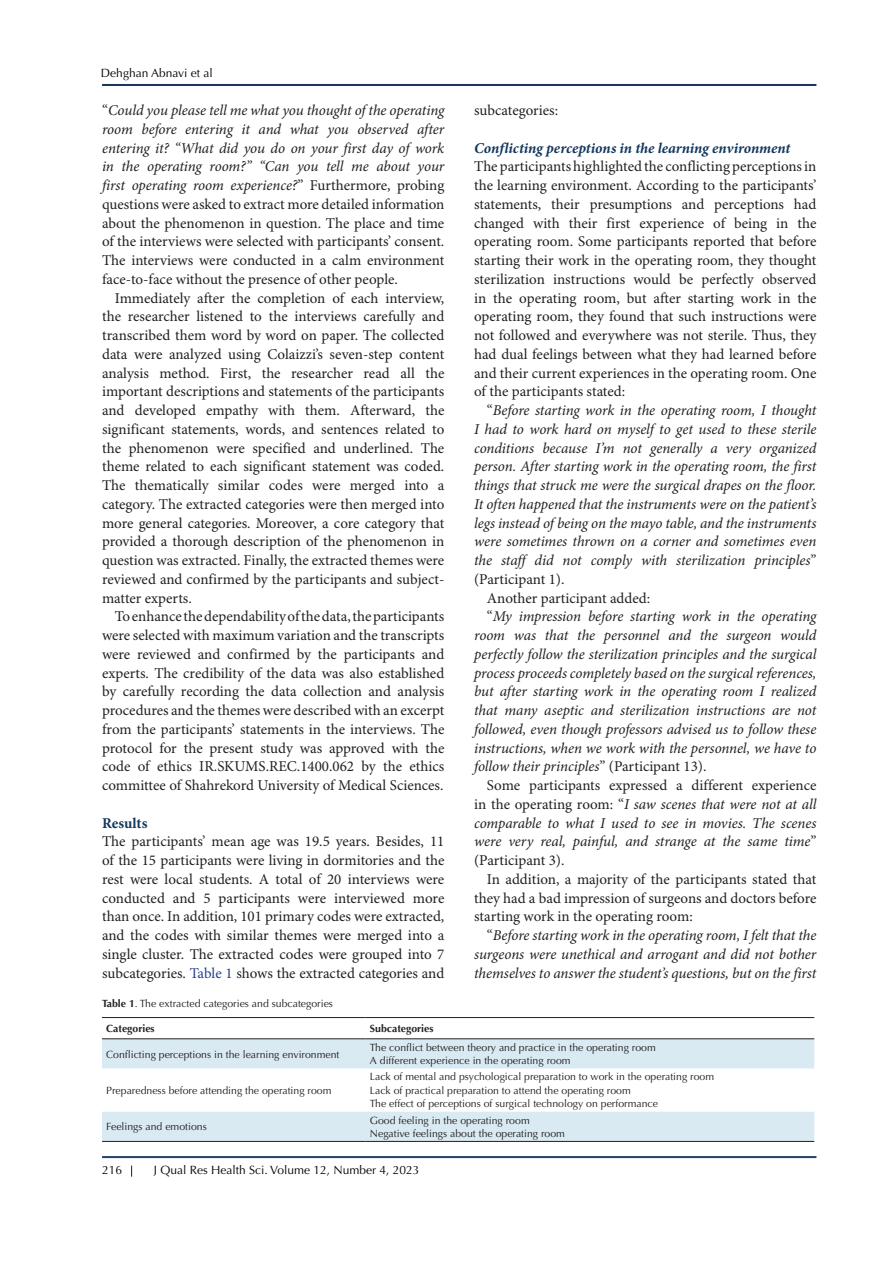
<style>
.page{position:relative;width:893px;height:1263px;background:#fff}
.page>*{position:absolute;margin:0;border:0;box-sizing:border-box;transform-origin:0 0}
.Body_Text_2{font:15px/18.8px "Minion Pro";color:#231f20;text-align:justify}
.Body_Text_2-2{font:italic 15px/18.8px "Minion Pro";letter-spacing:-.01em;color:#231f20;text-align:justify}
.t1{font:italic 700 15px "Minion Pro";letter-spacing:-.005em;color:#11365d}
.heading_1{font:700 15px "Minion Pro";color:#11365d}
.t2{font:12px "Optima LT Std";color:#040503}
.t3{font:10.5px "Optima LT Std";color:#231f20}
.t4{font:700 10.5px "Optima LT Std";color:#231f20}
.s1{font-style:italic}
.s2{color:#253f8e}
.s3{font-style:normal}
.s4{font-weight:700}
</style>
<div class="page">
<hr style="left:102px;top:84px;width:714px;height:1px;background:#17365d">
<hr style="left:102px;top:85px;width:714px;height:1px;background:#17365d">
<hr style="left:102px;top:1156px;width:714px;height:1px;background:#17365d">
<hr style="left:102px;top:1157px;width:714px;height:1px;background:#17365d">
<svg style="left:131px;top:1165px;width:1px;height:12px"></svg>
<div style="left:102px;top:1039px;width:712px;height:29px;background:#daeaf3"></div>
<div style="left:102px;top:1112px;width:712px;height:29px;background:#daeaf3"></div>
<hr style="left:102px;top:1017px;width:264px;height:1px;background:#231f20">
<hr style="left:366px;top:1017px;width:448px;height:1px;background:#231f20">
<hr style="left:102px;top:1038px;width:264px;height:1px;background:#231f20">
<hr style="left:366px;top:1038px;width:448px;height:1px;background:#231f20">
<hr style="left:102px;top:1141px;width:264px;height:1px;background:#231f20">
<hr style="left:366px;top:1141px;width:448px;height:1px;background:#231f20">
<p class="t2" style="left:101px;top:66px;width:113px">Dehghan Abnavi et al</p>
<p class="Body_Text_2" style="left:102px;top:102px;width:344px">“<span class="s1">Could you please tell me what you thought of the operating room before entering it and what you observed after entering it? “What did you do on your first day of work in the operating room?” “Can you tell me about your first operating room experience?</span>” Furthermore, probing questions were asked to extract more detailed information about the phenomenon in question. The place and time of the interviews were selected with participants’ consent.<br>The interviews were conducted in a calm environment face-to-face without the presence of other people.</p>
<p class="Body_Text_2" style="left:102px;top:289px;width:344px;text-indent:13px">Immediately after the completion of each interview, the researcher listened to the interviews carefully and transcribed them word by word on paper. The collected data were analyzed using Colaizzi’s seven-step content analysis method. First, the researcher read all the important descriptions and statements of the participants and developed empathy with them. Afterward, the significant statements, words, and sentences related to the phenomenon were specified and underlined. The theme related to each significant statement was coded.<br>The thematically similar codes were merged into a category. The extracted categories were then merged into more general categories. Moreover, a core category that provided a thorough description of the phenomenon in question was extracted. Finally, the extracted themes were reviewed and confirmed by the participants and subject&shy;matter experts.</p>
<p class="Body_Text_2" style="left:102px;top:608px;width:344px;text-indent:13px">To enhance the dependability of the data, the participants were selected with maximum variation and the transcripts were reviewed and confirmed by the participants and experts. The credibility of the data was also established by carefully recording the data collection and analysis procedures and the themes were described with an excerpt from the participants’ statements in the interviews. The protocol for the present study was approved with the code of ethics IR.SKUMS.REC.1400.062 by the ethics committee of Shahrekord University of Medical Sciences.</p>
<p class="heading_1" style="left:102px;top:812px;width:47px">Results</p>
<p class="Body_Text_2" style="left:102px;top:833px;width:344px">The participants’ mean age was 19.5 years. Besides, 11 of the 15 participants were living in dormitories and the rest were local students. A total of 20 interviews were conducted and 5 participants were interviewed more than once. In addition, 101 primary codes were extracted, and the codes with similar themes were merged into a single cluster. The extracted codes were grouped into 7 subcategories. <span class="s2">Table 1</span> shows the extracted categories and</p>
<p class="Body_Text_2" style="left:474px;top:102px;width:85px">subcategories:</p>
<p class="t1" style="left:474px;top:137px;width:318px">Conflicting perceptions in the learning environment</p>
<p class="Body_Text_2" style="left:474px;top:158px;width:344px">The participants highlighted the conflicting perceptions in the learning environment. According to the participants’ statements, their presumptions and perceptions had changed with their first experience of being in the operating room. Some participants reported that before starting their work in the operating room, they thought sterilization instructions would be perfectly observed in the operating room, but after starting work in the operating room, they found that such instructions were not followed and everywhere was not sterile. Thus, they had dual feelings between what they had learned before and their current experiences in the operating room. One of the participants stated:</p>
<p class="Body_Text_2-2" style="left:474px;top:401px;width:344px;text-indent:13px"><span class="s3">“</span>Before starting work in the operating room, I thought I had to work hard on myself to get used to these sterile conditions because I’m not generally a very organized person. After starting work in the operating room, the first things that struck me were the surgical drapes on the floor.<br>It often happened that the instruments were on the patient’s legs instead of being on the mayo table, and the instruments were sometimes thrown on a corner and sometimes even the staff did not comply with sterilization principles<span class="s3">” (Participant 1).</span></p>
<p class="Body_Text_2" style="left:487px;top:589px;width:165px">Another participant added:</p>
<p class="Body_Text_2-2" style="left:474px;top:607px;width:344px;text-indent:13px"><span class="s3">“</span>My impression before starting work in the operating room was that the personnel and the surgeon would perfectly follow the sterilization principles and the surgical process proceeds completely based on the surgical references, but after starting work in the operating room I realized that many aseptic and sterilization instructions are not followed, even though professors advised us to follow these instructions, when we work with the personnel, we have to follow their principles<span class="s3">” (Participant 13).</span></p>
<p class="Body_Text_2-2" style="left:474px;top:776px;width:344px;text-indent:13px"><span class="s3">Some participants expressed a different experience in the operating room: “</span>I saw scenes that were not at all comparable to what I used to see in movies. The scenes were very real, painful, and strange at the same time<span class="s3">” (Participant 3).</span></p>
<p class="Body_Text_2" style="left:474px;top:870px;width:344px;text-indent:13px">In addition, a majority of the participants stated that they had a bad impression of surgeons and doctors before starting work in the operating room:</p>
<p class="Body_Text_2-2" style="left:474px;top:926px;width:344px;text-indent:13px"><span class="s3">“</span>Before starting work in the operating room, I felt that the surgeons were unethical and arrogant and did not bother themselves to answer the student’s questions, but on the first</p>
<p class="t3" style="left:102px;top:997px;width:232px"><span class="s4">Table 1</span>. The extracted categories and subcategories</p>
<p class="t4" style="left:106px;top:1022px;width:50px">Categories</p>
<p class="t4" style="left:370px;top:1022px;width:65px">Subcategories</p>
<p class="t3" style="left:106px;top:1048px;width:235px">Conflicting perceptions in the learning environment</p>
<p class="t3" style="left:370px;top:1041px;width:287px">The conflict between theory and practice in the operating room</p>
<p class="t3" style="left:370px;top:1054px;width:202px">A different experience in the operating room</p>
<p class="t3" style="left:106px;top:1084px;width:227px">Preparedness before attending the operating room</p>
<p class="t3" style="left:106px;top:1121px;width:102px">Feelings and emotions</p>
<p class="t3" style="left:370px;top:1071px;width:346px">Lack of mental and psychological preparation to work in the operating room</p>
<p class="t3" style="left:370px;top:1084px;width:262px">Lack of practical preparation to attend the operating room</p>
<p class="t3" style="left:370px;top:1098px;width:290px">The effect of perceptions of surgical technology on performance</p>
<p class="t3" style="left:370px;top:1114px;width:161px">Good feeling in the operating room</p>
<p class="t3" style="left:370px;top:1127px;width:197px">Negative feelings about the operating room</p>
<p class="t2" style="left:102px;top:1163px;width:22px">216</p>
<p class="t2" style="left:154px;top:1163px;width:267px">J Qual Res Health Sci. Volume 12, Number 4, 2023</p>
</div>
